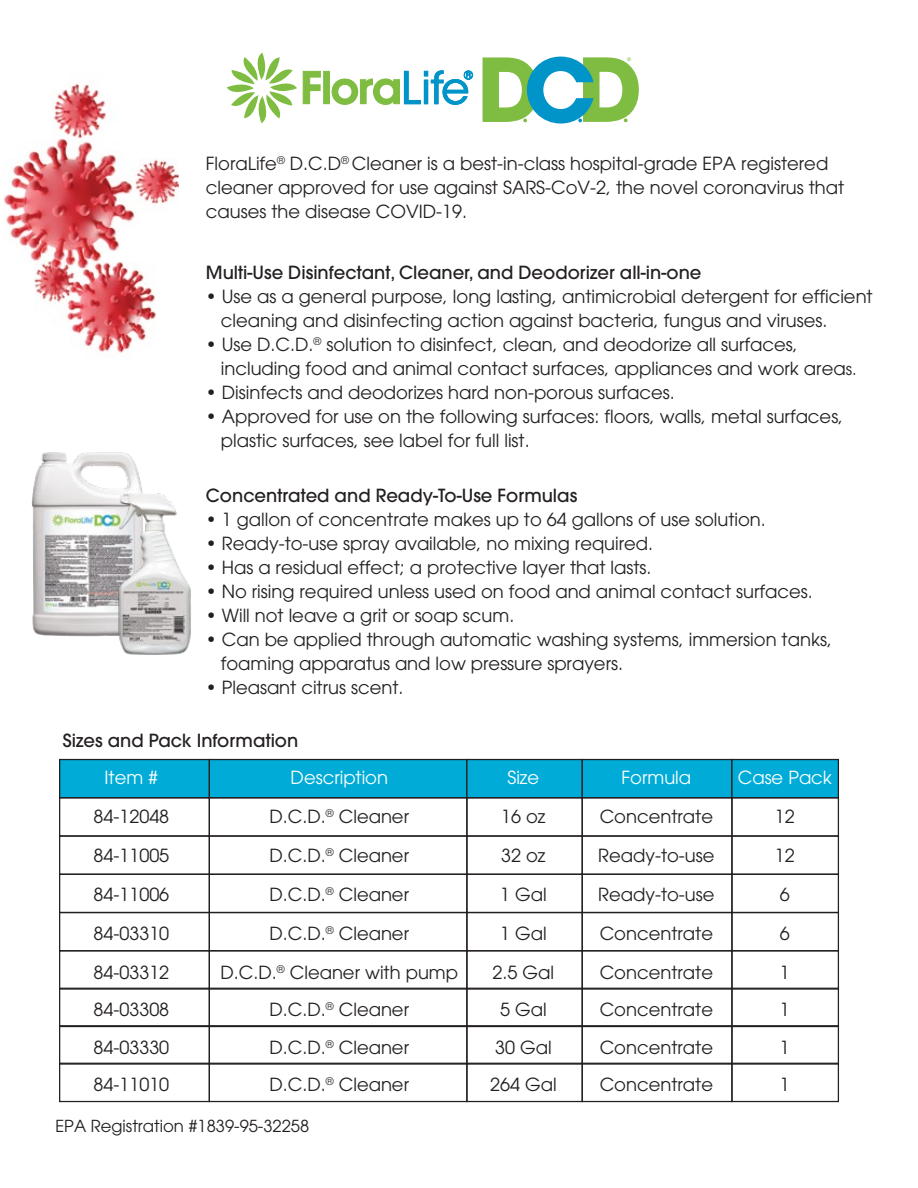
<style>
.page{position:relative;width:918px;height:1188px;background:#fff}
.page>*{position:absolute;margin:0;border:0;box-sizing:border-box;transform-origin:0 0}
.t1{font:18px/38.4px "Avant Garde";color:#231f20}
.t2{font:500 18px "Avant Garde";color:#231f20}
.t3{font:18px "Avant Garde";color:#fff}
.t4{font:16.5px "Avant Garde";color:#231f20}
.t5{font:condensed 4.95px "Avant Garde";color:#7fbc42}
.s1{font-size:16.5px}
.s2{color:#fff}
</style>
<div class="page">
<svg style="left:483px;top:57px;width:156px;height:67px"></svg>
<svg style="left:227px;top:53px;width:70px;height:70px"></svg>
<svg style="left:303px;top:71px;width:18px;height:33px"></svg>
<div style="left:323px;top:71px;width:7px;height:33px;background:#7fbc42;border:1px solid #7fbc42"></div>
<svg style="left:332px;top:70px;width:141px;height:35px"></svg>
<div style="left:59px;top:759px;width:151px;height:39px;background:#00acd7;border:1px solid #231f20"></div>
<div style="left:209px;top:759px;width:259px;height:39px;background:#00acd7;border:1px solid #231f20"></div>
<div style="left:466px;top:759px;width:117px;height:39px;background:#00acd7;border:1px solid #231f20"></div>
<div style="left:582px;top:759px;width:151px;height:39px;background:#00acd7;border:1px solid #231f20"></div>
<div style="left:731px;top:759px;width:108px;height:39px;background:#00acd7;border:1px solid #231f20"></div>
<div style="left:59px;top:797px;width:151px;height:40px;border:1px solid #231f20"></div>
<div style="left:209px;top:797px;width:259px;height:40px;border:1px solid #231f20"></div>
<div style="left:466px;top:797px;width:117px;height:40px;border:1px solid #231f20"></div>
<div style="left:582px;top:797px;width:151px;height:40px;border:1px solid #231f20"></div>
<div style="left:731px;top:797px;width:108px;height:40px;border:1px solid #231f20"></div>
<div style="left:59px;top:835px;width:151px;height:40px;border:1px solid #231f20"></div>
<div style="left:209px;top:835px;width:259px;height:40px;border:1px solid #231f20"></div>
<div style="left:466px;top:835px;width:117px;height:40px;border:1px solid #231f20"></div>
<div style="left:582px;top:835px;width:151px;height:40px;border:1px solid #231f20"></div>
<div style="left:731px;top:835px;width:108px;height:40px;border:1px solid #231f20"></div>
<div style="left:59px;top:874px;width:151px;height:39px;border:1px solid #231f20"></div>
<div style="left:209px;top:874px;width:259px;height:39px;border:1px solid #231f20"></div>
<div style="left:466px;top:874px;width:117px;height:39px;border:1px solid #231f20"></div>
<div style="left:582px;top:874px;width:151px;height:39px;border:1px solid #231f20"></div>
<div style="left:731px;top:874px;width:108px;height:39px;border:1px solid #231f20"></div>
<div style="left:59px;top:912px;width:151px;height:39px;border:1px solid #231f20"></div>
<div style="left:209px;top:912px;width:259px;height:39px;border:1px solid #231f20"></div>
<div style="left:466px;top:912px;width:117px;height:39px;border:1px solid #231f20"></div>
<div style="left:582px;top:912px;width:151px;height:39px;border:1px solid #231f20"></div>
<div style="left:731px;top:912px;width:108px;height:39px;border:1px solid #231f20"></div>
<div style="left:59px;top:950px;width:151px;height:40px;border:1px solid #231f20"></div>
<div style="left:209px;top:950px;width:259px;height:40px;border:1px solid #231f20"></div>
<div style="left:466px;top:950px;width:117px;height:40px;border:1px solid #231f20"></div>
<div style="left:582px;top:950px;width:151px;height:40px;border:1px solid #231f20"></div>
<div style="left:731px;top:950px;width:108px;height:40px;border:1px solid #231f20"></div>
<img style="left:31px;top:452px;width:111px;height:184px">
<img style="left:70px;top:490px;width:121px;height:165px">
<img style="left:4px;top:83px;width:174px;height:271px">
<div style="left:59px;top:988px;width:151px;height:39px;border:1px solid #231f20"></div>
<div style="left:209px;top:988px;width:259px;height:39px;border:1px solid #231f20"></div>
<div style="left:466px;top:988px;width:117px;height:39px;border:1px solid #231f20"></div>
<div style="left:582px;top:988px;width:151px;height:39px;border:1px solid #231f20"></div>
<div style="left:731px;top:988px;width:108px;height:39px;border:1px solid #231f20"></div>
<div style="left:59px;top:1025px;width:151px;height:40px;border:1px solid #231f20"></div>
<div style="left:209px;top:1025px;width:259px;height:40px;border:1px solid #231f20"></div>
<div style="left:466px;top:1025px;width:117px;height:40px;border:1px solid #231f20"></div>
<div style="left:582px;top:1025px;width:151px;height:40px;border:1px solid #231f20"></div>
<div style="left:731px;top:1025px;width:108px;height:40px;border:1px solid #231f20"></div>
<div style="left:59px;top:1063px;width:151px;height:39px;border:1px solid #231f20"></div>
<div style="left:209px;top:1063px;width:259px;height:39px;border:1px solid #231f20"></div>
<div style="left:466px;top:1063px;width:117px;height:39px;border:1px solid #231f20"></div>
<div style="left:582px;top:1063px;width:151px;height:39px;border:1px solid #231f20"></div>
<div style="left:731px;top:1063px;width:108px;height:39px;border:1px solid #231f20"></div>
<p class="t5" style="left:627px;top:56px;width:6px">®</p>
<p class="t1" style="left:206px;top:152px;width:640px;line-height:24px">FloraLife<sup>®</sup> D.C.D<sup>®</sup> Cleaner is a best-in-class hospital-grade EPA registered cleaner approved for use against SARS-CoV-2, the novel coronavirus that causes the disease COVID-19.</p>
<p class="t2" style="left:206px;top:261px;width:497px">Multi-Use Disinfectant, Cleaner, and Deodorizer all-in-one</p>
<p class="t1" style="left:221px;top:284px;width:653px;line-height:24px;text-indent:-15px">• Use as a general purpose, long lasting, antimicrobial detergent for efficient cleaning and disinfecting action against bacteria, fungus and viruses.</p>
<p class="t1" style="left:221px;top:332px;width:637px;line-height:24px;text-indent:-15px">• Use D.C.D.<sup>®</sup> solution to disinfect, clean, and deodorize all surfaces, including food and animal contact surfaces, appliances and work area<span class="s1">s.</span></p>
<p class="t1" style="left:206px;top:373px;width:470px">• Disinfects and deodorizes hard non-porous surfaces.</p>
<p class="t1" style="left:221px;top:404px;width:624px;line-height:24px;text-indent:-15px">• Approved for use on the following surfaces: floors, walls, metal surfaces, plastic surfaces, see label for full list.</p>
<p class="t2" style="left:206px;top:484px;width:373px">Concentrated and Ready-To-Use Formulas</p>
<p class="t1" style="left:206px;top:500px;width:562px">• 1 gallon of concentrate makes up to 64 gallons of use solution.</p>
<p class="t1" style="left:206px;top:524px;width:449px">• Ready-to-use spray available, no mixing required.</p>
<p class="t1" style="left:206px;top:548px;width:447px">• Has a residual effect; a protective layer that lasts.</p>
<p class="t1" style="left:206px;top:572px;width:608px">• No rising required unless used on food and animal contact surfaces.</p>
<p class="t1" style="left:206px;top:596px;width:310px">• Will not leave a grit or soap scum.</p>
<p class="t1" style="left:221px;top:627px;width:613px;line-height:24px;text-indent:-15px">• Can be applied through automatic washing systems, immersion tanks, foaming apparatus and low pressure sprayers.</p>
<p class="t1" style="left:206px;top:668px;width:199px">• Pleasant citrus scent.</p>
<p class="t2" style="left:63px;top:729px;width:237px">Sizes and Pack Information</p>
<p class="t3" style="left:105px;top:767px;width:55px">Item #</p>
<p class="t1" style="left:94px;top:797px;width:77px;text-align:justify">84-12048<br>84-11005<br>84-11006<br>84-03310<br>84-03312<br>84-03308<br>84-03330<br>84-11010</p>
<p class="t1" style="left:221px;top:758px;width:239px;text-align:center"><span class="s2">Description<br></span>D.C.D.<sup>®</sup> Cleaner<br>D.C.D.<sup>®</sup> Cleaner<br>D.C.D.<sup>®</sup> Cleaner<br>D.C.D.<sup>®</sup> Cleaner<br>D.C.D.<sup>®</sup> Cleaner with pump<br>D.C.D.<sup>®</sup> Cleaner<br>D.C.D.<sup>®</sup> Cleaner<br>D.C.D.<sup>®</sup> Cleaner</p>
<p class="t3" style="left:507px;top:767px;width:33px">Size</p>
<p class="t1" style="left:490px;top:797px;width:68px;text-align:center">16 oz<br>32 oz<br>1 Gal<br>1 Gal<br>2.5 Gal<br>5 Gal<br>30 Gal<br>264 Gal</p>
<p class="t4" style="left:55px;top:1116px;width:255px">EPA Registration #1839-95-32258</p>
<p class="t3" style="left:622px;top:767px;width:71px">Formula</p>
<p class="t1" style="left:598px;top:797px;width:118px;text-align:justify">Concentrate Ready-to-use Ready-to-use Concentrate Concentrate Concentrate Concentrate Concentrate</p>
<p class="t3" style="left:738px;top:767px;width:96px">Case Pack</p>
<p class="t1" style="left:775px;top:797px;width:21px">12<br>12<br>6<br>6<br>1<br>1<br>1<br>1</p>
</div>
